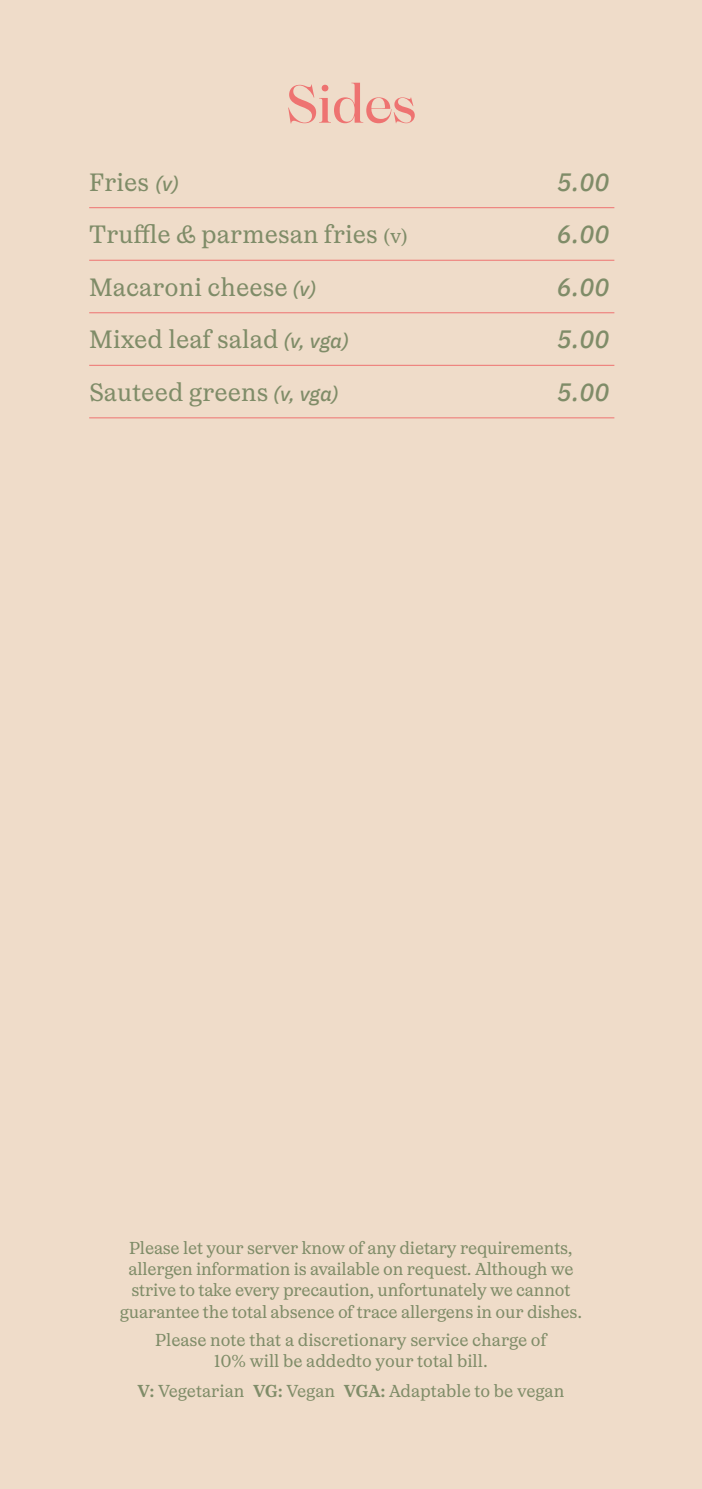
<style>
.page{position:relative;width:702px;height:1489px;background:#fff}
.page>*{position:absolute;margin:0;border:0;box-sizing:border-box;transform-origin:0 0}
.t1{font:53.25px "Oceanic";color:#ee7371}
.t2{font:25px "Oceanic Text";letter-spacing:.005em;color:#7f8c68}
.t3{font:italic 500 25px "IBM Plex Sans";letter-spacing:.005em;color:#7f8c68}
.t4{font:17.25px/21.2px "Oceanic Text";letter-spacing:-.01em;color:#7f8c68;text-align:center}
.s1{font-family:"IBM Plex Sans";font-weight:500;font-style:italic;font-size:20px}
.s2{font-size:20px}
.s3{font-weight:500}
</style>
<div class="page">
<div style="left:0;top:0;width:702px;height:1488px;background:#efdcc9"></div>
<hr style="left:89px;top:207px;width:525px;height:1px;background:#ee7371">
<hr style="left:89px;top:260px;width:525px;height:1px;background:#ee7371">
<hr style="left:89px;top:312px;width:525px;height:1px;background:#ee7371">
<hr style="left:89px;top:365px;width:525px;height:1px;background:#ee7371">
<hr style="left:89px;top:417px;width:525px;height:1px;background:#ee7371">
<h1 class="t1" style="left:286px;top:71px;width:131px">Sides</h1>
<h2 class="t2" style="left:89px;top:167px;width:91px">Fries <span class="s1">(v)</span></h2>
<h2 class="t3" style="left:557px;top:162px;width:54px">5.00</h2>
<h2 class="t2" style="left:89px;top:219px;width:320px">Truffle &amp; parmesan fries <span class="s2">(v)</span></h2>
<h2 class="t3" style="left:557px;top:215px;width:54px">6.00</h2>
<h2 class="t2" style="left:89px;top:272px;width:228px">Macaroni cheese <span class="s1">(v)</span></h2>
<h2 class="t3" style="left:557px;top:267px;width:54px">6.00</h2>
<h2 class="t2" style="left:89px;top:324px;width:261px">Mixed leaf salad <span class="s1">(v, vga)</span></h2>
<h2 class="t3" style="left:557px;top:320px;width:54px">5.00</h2>
<h2 class="t2" style="left:89px;top:377px;width:251px">Sauteed greens <span class="s1">(v, vga)</span></h2>
<h2 class="t3" style="left:557px;top:372px;width:54px">5.00</h2>
<p class="t4" style="left:120px;top:1236px;width:464px">Please let your server know of any dietary requirements, allergen information is available on request. Although we strive to take every precaution, unfortunately we cannot guarantee the total absence of trace allergens in our dishes.</p>
<p class="t4" style="left:155px;top:1329px;width:393px">Please note that a discretionary service charge of<br>10% will be addedto your total bill.</p>
<p class="t4" style="left:138px;top:1379px;width:428px"><span class="s3">V:</span> Vegetarian <span class="s3">VG:</span> Vegan <span class="s3">VGA:</span> Adaptable to be vegan</p>
</div>
